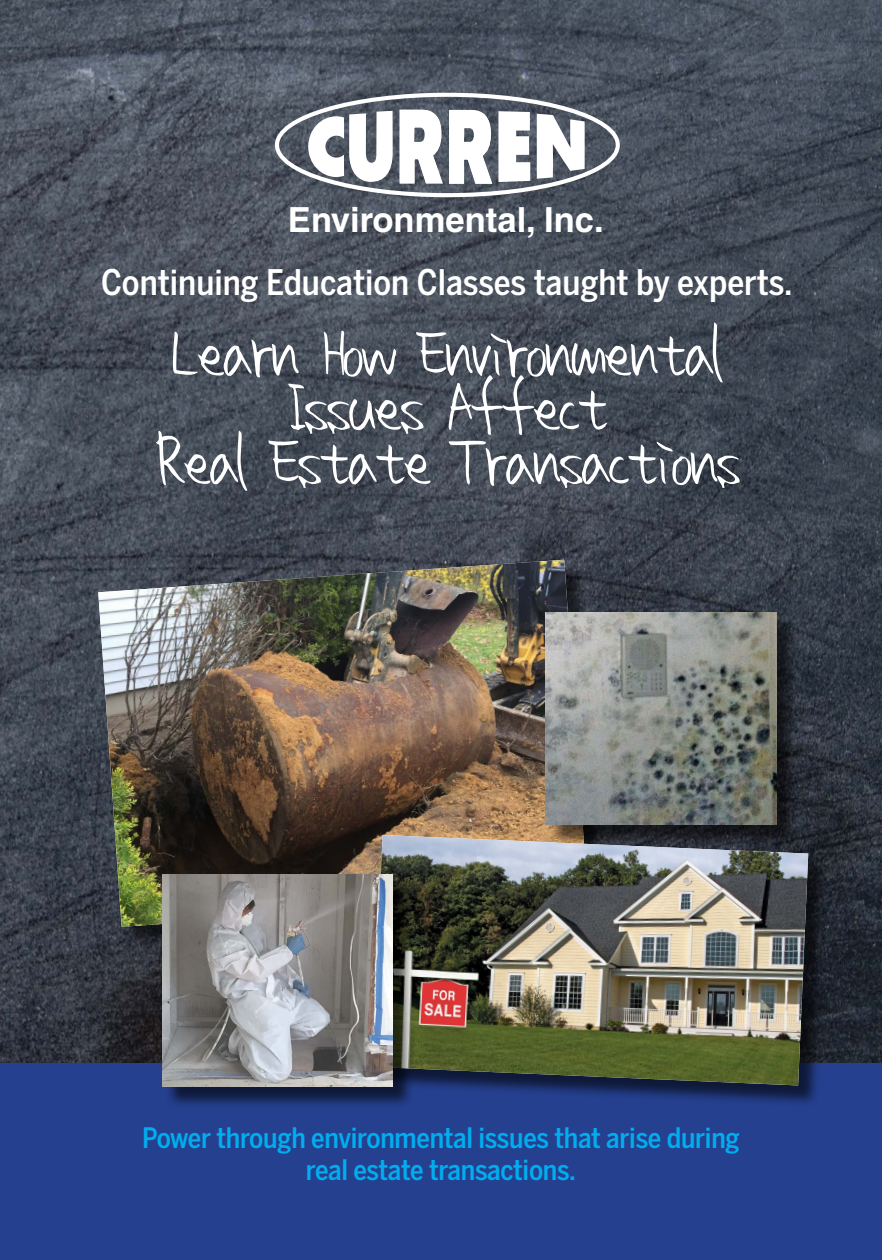
<style>
.page{position:relative;width:882px;height:1260px;background:#fff}
.page>*{position:absolute;margin:0;border:0;box-sizing:border-box;transform-origin:0 0}
.t1{font:101.5px "homework smart";letter-spacing:-.025em;color:#fff;scale:.9 1}
.t2{font:500 35px "Benton Sans Cond";color:#fff}
.t3{font:700 34.65px "Helvetica";color:#fff}
.t4{font:500 28px/31.5px "Benton Sans Cond";letter-spacing:-.01em;color:#00aeef;text-align:center}
</style>
<div class="page">
<img style="left:0;top:0;width:882px;height:1063px">
<div style="left:0;top:1063px;width:882px;height:197px;background:#25408f"></div>
<svg style="left:537px;top:114px;width:48px;height:65px"></svg>
<svg style="left:308px;top:111px;width:85px;height:71px"></svg>
<svg style="left:399px;top:109px;width:131px;height:76px"></svg>
<div style="left:275px;top:93px;width:345px;height:104px;border:4px solid #fff;border-radius:50%"></div>
<img style="left:98px;top:560px;width:490px;height:367px">
<div style="left:376px;top:838px;width:454px;height:269px;background:#000;opacity:.6"></div>
<img style="left:372px;top:835px;width:436px;height:250px">
<div style="left:165px;top:878px;width:250px;height:231px;background:#000;opacity:.6"></div>
<img style="left:162px;top:875px;width:231px;height:212px">
<div style="left:548px;top:616px;width:250px;height:231px;background:#000;opacity:.6"></div>
<img style="left:546px;top:613px;width:230px;height:212px">
<p class="t3" style="left:288px;top:199px;width:317px">Environmental, Inc.</p>
<p class="t2" style="left:101px;top:261px;width:693px">Continuing Education Classes taught by experts.</p>
<h1 class="t1" style="left:171px;top:307px;width:615px">Learn How Environmental</h1>
<h1 class="t1" style="left:286px;top:362px;width:358px">Issues Affect</h1>
<h1 class="t1" style="left:154px;top:416px;width:652px">Real Estate Transactions</h1>
<p class="t4" style="left:142px;top:1122px;width:599px">Power through environmental issues that arise during real estate transactions.</p>
</div>
